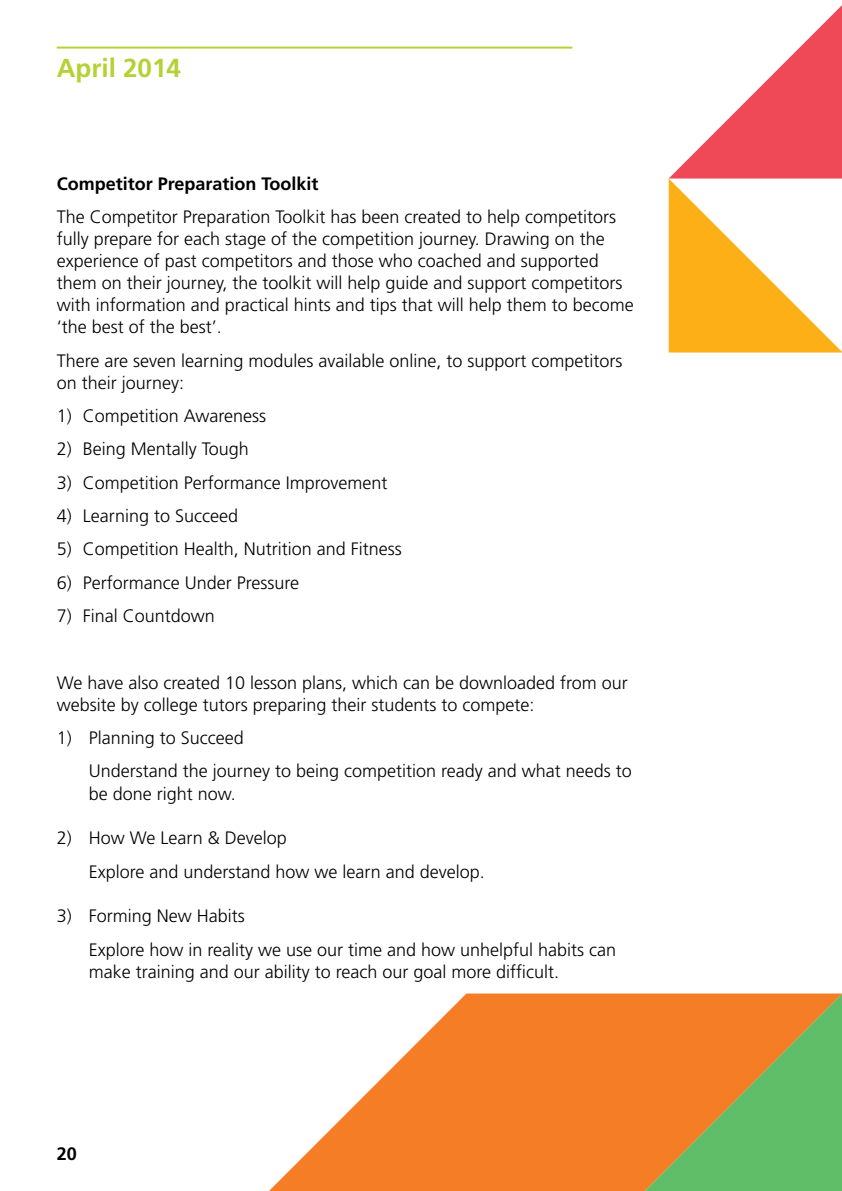
<style>
.page{position:relative;width:842px;height:1191px;background:#fff}
.page>*{position:absolute;margin:0;border:0;box-sizing:border-box;transform-origin:0 0}
.t1{font:700 26px "Frutiger";color:#b3d235}
.t2{font:300 18px/22px "Frutiger";color:#000}
.t3{font:700 18px "Frutiger";color:#000}
</style>
<div class="page">
<hr style="left:57px;top:47px;width:515px;height:2px;background:#b3d235">
<svg style="left:269px;top:993px;width:573px;height:198px;fill:#f57d25"></svg>
<svg style="left:669px;top:5px;width:173px;height:347px"></svg>
<h1 class="t1" style="left:57px;top:53px;width:126px">April 2014</h1>
<p class="t3" style="left:57px;top:173px;width:263px">Competitor Preparation Toolkit</p>
<p class="t2" style="left:57px;top:206px;width:579px">The Competitor Preparation Toolkit has been created to help competitors fully prepare for each stage of the competition journey. Drawing on the experience of past competitors and those who coached and supported them on their journey, the toolkit will help guide and support competitors with information and practical hints and tips that will help them to become ‘the best of the best’.</p>
<p class="t2" style="left:57px;top:349px;width:567px">There are seven learning modules available online, to support competitors on their journey:</p>
<p class="t2" style="left:57px;top:405px;width:211px">1) Competition Awareness</p>
<p class="t2" style="left:57px;top:438px;width:194px">2) Being Mentally Tough</p>
<p class="t2" style="left:57px;top:471px;width:332px">3) Competition Performance Improvement</p>
<p class="t2" style="left:57px;top:505px;width:183px">4) Learning to Succeed</p>
<p class="t2" style="left:57px;top:538px;width:347px">5) Competition Health, Nutrition and Fitness</p>
<p class="t2" style="left:57px;top:571px;width:244px">6) Performance Under Pressure</p>
<p class="t2" style="left:57px;top:605px;width:160px">7) Final Countdown</p>
<p class="t2" style="left:57px;top:671px;width:573px">We have also created 10 lesson plans, which can be downloaded from our website by college tutors preparing their students to compete:</p>
<p class="t2" style="left:89px;top:721px;width:545px;line-height:33.4px;text-indent:-32px">1) Planning to Succeed<br>Understand the journey to being competition ready and what needs to</p>
<p class="t2" style="left:89px;top:782px;width:149px">be done right now.</p>
<p class="t2" style="left:89px;top:821px;width:398px;line-height:33.4px;text-indent:-32px">2) How We Learn &amp; Develop<br>Explore and understand how we learn and develop.</p>
<p class="t2" style="left:89px;top:899px;width:529px;line-height:33.4px;text-indent:-32px">3) Forming New Habits<br>Explore how in reality we use our time and how unhelpful habits can</p>
<p class="t2" style="left:89px;top:960px;width:472px">make training and our ability to reach our goal more difficult.</p>
<p class="t3" style="left:57px;top:1142px;width:22px">20</p>
</div>
